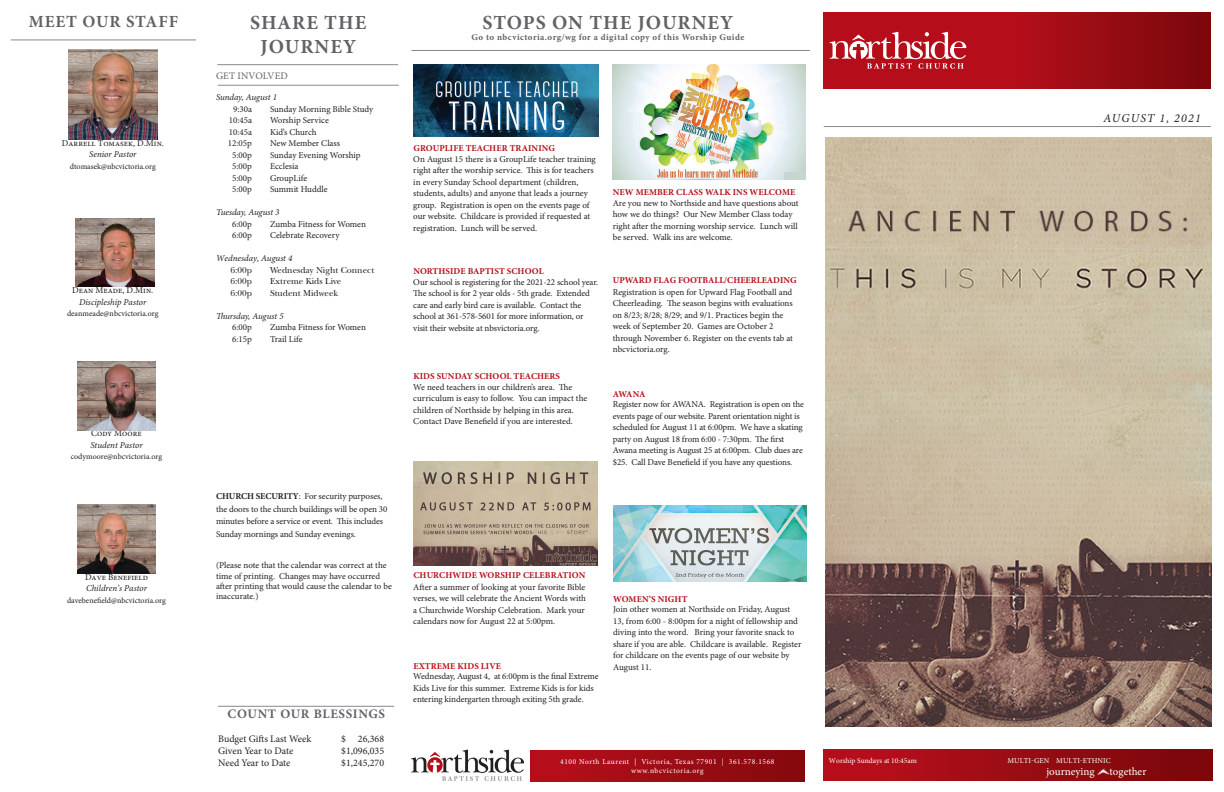
<style>
.page{position:relative;width:1224px;height:792px;background:#fff}
.page>*{position:absolute;margin:0;border:0;box-sizing:border-box;transform-origin:0 0}
.t1{font:700 20px/24px "Minion Pro";letter-spacing:.05em;color:#636366;text-align:center}
.t2{font:700 17px "Minion Pro";letter-spacing:.05em;color:#636366}
.t3{font:700 13px "Minion Pro";letter-spacing:.05em;color:#636366}
.t4{font:italic 12px "Minion Pro";letter-spacing:.1em;color:#231f20}
.t5{font:11px "Minion Pro";color:#fff}
.t6{font:10px "Minion Pro";color:#231f20}
.t7{font:10px "Minion Pro";letter-spacing:.01em;color:#636366}
.t8{font:9px/11.5px "Minion Pro";letter-spacing:-.005em;color:#231f20}
.t9{font:700 9px "Minion Pro";letter-spacing:.01em;color:#b50e1a}
.t10{font:italic 9px "Minion Pro";color:#231f20}
.t11{font:9px "New Baskerville";color:#231f20}
.t12{font:700 9px "Minion Pro";letter-spacing:.05em;color:#636366}
.t13{font:8px "Minion Pro";color:#231f20}
.t14{font:7.5px/9px "Minion Pro";letter-spacing:.07em;color:#fff;text-align:center}
.t15{font:7.5px "Minion Pro";color:#fff}
.t16{font:7.5px "Minion Pro";letter-spacing:.01em;color:#fff}
.s1{font-weight:700}
</style>
<div class="page">
<hr style="left:411px;top:50px;width:399px;height:1px;background:#87898c">
<div style="left:823px;top:749px;width:389px;height:32px;background:linear-gradient(to right,#bc101c,#79080b)"></div>
<svg style="left:823px;top:12px;width:388px;height:76px;background:#a20c15"></svg>
<svg style="left:830px;top:32px;width:136px;height:37px"></svg>
<hr style="left:824px;top:126px;width:387px;height:1px;background:#87898c">
<div style="left:530px;top:750px;width:274px;height:32px;background:linear-gradient(to right,#b90f1b,#830a0e)"></div>
<img style="left:412px;top:750px;width:111px;height:31px">
<hr style="left:11px;top:40px;width:185px;height:1px;background:#87898c">
<img style="left:1097px;top:767px;width:18px;height:14px">
<img style="left:413px;top:65px;width:186px;height:71px">
<hr style="left:218px;top:85px;width:181px;height:1px;background:#87898c">
<hr style="left:218px;top:706px;width:176px;height:1px;background:#87898c">
<hr style="left:217px;top:64px;width:181px;height:1px;background:#87898c">
<img style="left:825px;top:138px;width:386px;height:588px">
<img style="left:75px;top:218px;width:79px;height:69px">
<img style="left:77px;top:505px;width:79px;height:68px">
<img style="left:69px;top:49px;width:88px;height:90px">
<img style="left:77px;top:362px;width:79px;height:68px">
<img style="left:613px;top:65px;width:193px;height:115px">
<div style="left:784px;top:172px;width:22px;height:8px;background:#c7d6d0"></div>
<img style="left:613px;top:506px;width:193px;height:76px">
<img style="left:413px;top:462px;width:185px;height:103px">
<h2 class="t2" style="left:29px;top:10px;width:151px">MEET OUR STAFF</h2>
<p class="t8" style="left:62px;top:137px;width:103px">Darrell Tomasek, D.Min.</p>
<p class="t10" style="left:89px;top:148px;width:49px">Senior Pastor</p>
<p class="t13" style="left:70px;top:161px;width:87px">dtomasek@nbcvictoria.org</p>
<p class="t8" style="left:72px;top:285px;width:83px">Dean Meade, D.Min.</p>
<p class="t10" style="left:79px;top:296px;width:69px">Discipleship Pastor</p>
<p class="t13" style="left:67px;top:308px;width:93px">deanmeade@nbcvictoria.org</p>
<p class="t8" style="left:91px;top:428px;width:52px">Cody Moore</p>
<p class="t10" style="left:90px;top:439px;width:54px">Student Pastor</p>
<p class="t13" style="left:71px;top:451px;width:93px">codymoore@nbcvictoria.org</p>
<p class="t8" style="left:85px;top:571px;width:64px">Dave Benefield</p>
<p class="t10" style="left:86px;top:582px;width:63px">Children’s Pastor</p>
<p class="t13" style="left:67px;top:595px;width:100px">davebenefield@nbcvictoria.org</p>
<h1 class="t1" style="left:250px;top:10px;width:118px">SHARE THE<br>JOURNEY</h1>
<p class="t7" style="left:216px;top:69px;width:73px">GET INVOLVED</p>
<p class="t10" style="left:216px;top:91px;width:62px">Sunday, August 1</p>
<p class="t8" style="left:233px;top:103px;width:20px">9:30a</p>
<p class="t8" style="left:270px;top:103px;width:105px">Sunday Morning Bible Study</p>
<p class="t8" style="left:229px;top:115px;width:25px">10:45a</p>
<p class="t8" style="left:270px;top:115px;width:60px">Worship Service</p>
<p class="t8" style="left:229px;top:126px;width:25px">10:45a</p>
<p class="t8" style="left:270px;top:126px;width:48px">Kid’s Church</p>
<p class="t8" style="left:228px;top:138px;width:26px">12:05p</p>
<p class="t8" style="left:270px;top:138px;width:72px">New Member Class</p>
<p class="t8" style="left:232px;top:149px;width:21px">5:00p</p>
<p class="t8" style="left:270px;top:149px;width:92px">Sunday Evening Worship</p>
<p class="t8" style="left:232px;top:161px;width:21px">5:00p</p>
<p class="t8" style="left:270px;top:161px;width:30px">Ecclesia</p>
<p class="t8" style="left:232px;top:172px;width:21px">5:00p</p>
<p class="t8" style="left:270px;top:172px;width:39px">GroupLife</p>
<p class="t8" style="left:232px;top:184px;width:21px">5:00p</p>
<p class="t8" style="left:270px;top:184px;width:59px">Summit Huddle</p>
<p class="t10" style="left:216px;top:206px;width:65px">Tuesday, August 3</p>
<p class="t8" style="left:232px;top:218px;width:21px">6:00p</p>
<p class="t8" style="left:270px;top:218px;width:98px">Zumba Fitness for Women</p>
<p class="t8" style="left:232px;top:230px;width:21px">6:00p</p>
<p class="t8" style="left:270px;top:230px;width:71px">Celebrate Recovery</p>
<p class="t10" style="left:216px;top:252px;width:78px">Wednesday, August 4</p>
<p class="t11" style="left:230px;top:265px;width:23px">6:00p</p>
<p class="t11" style="left:270px;top:265px;width:106px">Wednesday Night Connect</p>
<p class="t11" style="left:230px;top:276px;width:23px">6:00p</p>
<p class="t11" style="left:270px;top:276px;width:73px">Extreme Kids Live</p>
<p class="t11" style="left:230px;top:288px;width:23px">6:00p</p>
<p class="t11" style="left:270px;top:288px;width:70px">Student Midweek</p>
<p class="t10" style="left:216px;top:310px;width:69px">Thursday, August 5</p>
<p class="t8" style="left:232px;top:322px;width:21px">6:00p</p>
<p class="t8" style="left:270px;top:322px;width:98px">Zumba Fitness for Women</p>
<p class="t8" style="left:232px;top:333px;width:21px">6:15p</p>
<p class="t8" style="left:270px;top:333px;width:34px">Trail Life</p>
<p class="t8" style="left:216px;top:490px;width:173px;line-height:12.5px"><span class="s1">CHURCH SECURITY</span>: For security purposes, the doors to the church buildings will be open 30 minutes before a service or event. This includes Sunday mornings and Sunday evenings.</p>
<p class="t8" style="left:216px;top:560px;width:178px;line-height:10.3px">(Please note that the calendar was correct at the time of printing. Changes may have occurred after printing that would cause the calendar to be inaccurate.)</p>
<h3 class="t3" style="left:227px;top:705px;width:159px">COUNT OUR BLESSINGS</h3>
<p class="t6" style="left:218px;top:732px;width:95px">Budget Gifts Last Week</p>
<p class="t6" style="left:341px;top:732px;width:45px">$ 26,368</p>
<p class="t6" style="left:218px;top:744px;width:77px">Given Year to Date</p>
<p class="t6" style="left:341px;top:744px;width:44px">$1,096,035</p>
<p class="t6" style="left:218px;top:756px;width:74px">Need Year to Date</p>
<p class="t6" style="left:341px;top:756px;width:45px">$1,245,270</p>
<h1 class="t1" style="left:482px;top:10px;width:252px">STOPS ON THE JOURNEY</h1>
<p class="t12" style="left:471px;top:31px;width:275px">Go to nbcvictoria.org/wg for a digital copy of this Worship Guide</p>
<p class="t9" style="left:413px;top:142px;width:143px">GROUPLIFE TEACHER TRAINING</p>
<p class="t8" style="left:413px;top:153px;width:184px">On August 15 there is a GroupLife teacher training right after the worship service. This is for teachers in every Sunday School department (children, students, adults) and anyone that leads a journey group. Registration is open on the events page of our website. Childcare is provided if requested at registration. Lunch will be served.</p>
<p class="t9" style="left:413px;top:265px;width:132px">NORTHSIDE BAPTIST SCHOOL</p>
<p class="t8" style="left:413px;top:276px;width:186px">Our school is registering for the 2021-22 school year.<br>The school is for 2 year olds - 5th grade. Extended care and early bird care is available. Contact the school at 361-578-5601 for more information, or visit their website at nbsvictoria.org.</p>
<p class="t9" style="left:413px;top:370px;width:148px">KIDS SUNDAY SCHOOL TEACHERS</p>
<p class="t8" style="left:413px;top:381px;width:176px">We need teachers in our children’s area. The curriculum is easy to follow. You can impact the children of Northside by helping in this area.<br>Contact Dave Benefield if you are interested.</p>
<p class="t9" style="left:613px;top:186px;width:184px">NEW MEMBER CLASS WALK INS WELCOME</p>
<p class="t8" style="left:613px;top:197px;width:187px">Are you new to Northside and have questions about how we do things? Our New Member Class today right after the morning worship service. Lunch will be served. Walk ins are welcome.</p>
<p class="t9" style="left:613px;top:274px;width:185px">UPWARD FLAG FOOTBALL/CHEERLEADING</p>
<p class="t8" style="left:613px;top:286px;width:182px">Registration is open for Upward Flag Football and Cheerleading. The season begins with evaluations on 8/23; 8/28; 8/29; and 9/1. Practices begin the week of September 20. Games are October 2 through November 6. Register on the events tab at nbcvictoria.org.</p>
<p class="t9" style="left:613px;top:388px;width:34px">AWANA</p>
<p class="t8" style="left:613px;top:399px;width:193px">Register now for AWANA. Registration is open on the events page of our website. Parent orientation night is scheduled for August 11 at 6:00pm. We have a skating party on August 18 from 6:00 - 7:30pm. The first Awana meeting is August 25 at 6:00pm. Club dues are $25. Call Dave Benefield if you have any questions.</p>
<p class="t9" style="left:413px;top:569px;width:174px">CHURCHWIDE WORSHIP CELEBRATION</p>
<p class="t8" style="left:413px;top:581px;width:174px">After a summer of looking at your favorite Bible verses, we will celebrate the Ancient Words with a Churchwide Worship Celebration. Mark your calendars now for August 22 at 5:00pm.</p>
<p class="t9" style="left:613px;top:592px;width:76px">WOMEN’S NIGHT</p>
<p class="t8" style="left:613px;top:604px;width:190px">Join other women at Northside on Friday, August 13, from 6:00 - 8:00pm for a night of fellowship and diving into the word. Bring your favorite snack to share if you are able. Childcare is available. Register for childcare on the events page of our website by August 11.</p>
<p class="t9" style="left:413px;top:660px;width:89px">EXTREME KIDS LIVE</p>
<p class="t8" style="left:413px;top:671px;width:187px">Wednesday, August 4, at 6:00pm is the final Extreme<br>Kids Live for this summer. Extreme Kids is for kids entering kindergarten through exiting 5th grade.</p>
<p class="t14" style="left:560px;top:757px;width:216px">4100 North Laurent | Victoria, Texas 77901 | 361.578.1568 www.nbcvictoria.org</p>
<h3 class="t4" style="left:1103px;top:110px;width:99px">AUGUST 1, 2021</h3>
<p class="t15" style="left:829px;top:756px;width:89px">Worship Sundays at 10:45am</p>
<p class="t16" style="left:1007px;top:756px;width:105px">MULTI-GEN MULTI-ETHNIC</p>
<p class="t5" style="left:1046px;top:764px;width:50px">journeying</p>
<p class="t5" style="left:1110px;top:764px;width:38px">together</p>
</div>
